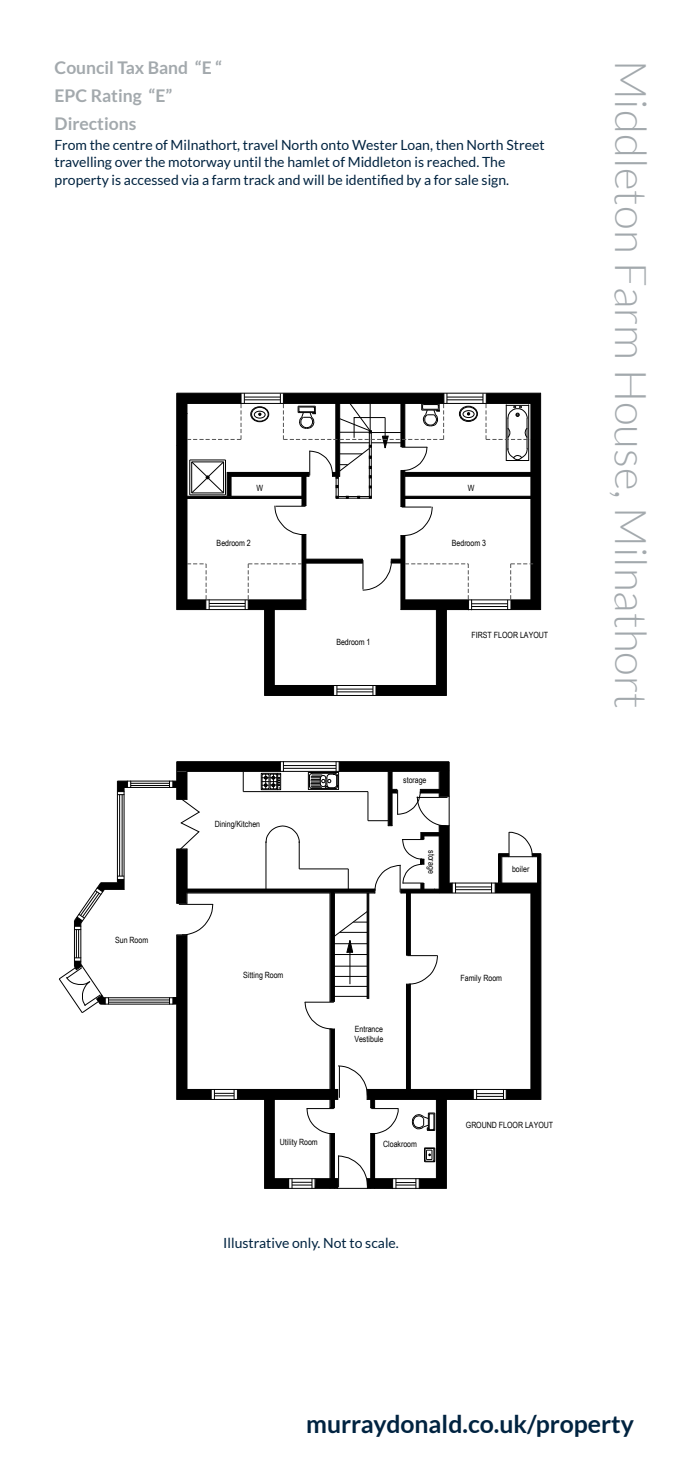
<style>
.page{position:relative;width:695px;height:1474px;background:#fff}
.page>*{position:absolute;margin:0;border:0;box-sizing:border-box;transform-origin:0 0}
.Property_Address{font:300 43.75px "Lato";color:#a3a9ad}
.t1{font:700 24.85px "Lato";color:#002340}
.Sub_Heading{font:700 17.5px "Lato";color:#a3a9ad}
.Body_Text{font:14px/17.5px "Lato";color:#002340}
.t2{font:8.58px/10px "Arial Narrow";letter-spacing:-.005em;color:#000}
</style>
<div class="page">
<hr style="left:264px;top:1188px;width:182px;height:1px;background:#000">
<hr style="left:117px;top:780px;width:60px;height:1px;background:#000">
<hr style="left:117px;top:781px;width:1px;height:101px;background:#000">
<hr style="left:100px;top:1003px;width:77px;height:1px;background:#000">
<hr style="left:124px;top:787px;width:53px;height:1px;background:#000">
<hr style="left:124px;top:787px;width:1px;height:102px;background:#000">
<hr style="left:103px;top:997px;width:74px;height:1px;background:#000">
<hr style="left:131px;top:783px;width:38px;height:1px;background:#000">
<hr style="left:131px;top:785px;width:38px;height:1px;background:#000">
<hr style="left:108px;top:999px;width:61px;height:1px;background:#000">
<hr style="left:108px;top:1001px;width:61px;height:1px;background:#000">
<hr style="left:122px;top:794px;width:1px;height:82px;background:#000">
<hr style="left:119px;top:794px;width:1px;height:82px;background:#000">
<svg style="left:117px;top:781px;width:14px;height:14px"></svg>
<svg style="left:59px;top:875px;width:65px;height:138px"></svg>
<hr style="left:264px;top:695px;width:182px;height:1px;background:#000">
<hr style="left:176px;top:393px;width:1px;height:53px;background:#000">
<hr style="left:176px;top:445px;width:1px;height:164px;background:#000">
<hr style="left:540px;top:393px;width:1px;height:216px;background:#000">
<svg style="left:177px;top:393px;width:363px;height:302px"></svg>
<svg style="left:169px;top:761px;width:372px;height:427px"></svg>
<div style="left:27px;top:664px;width:199px;height:54px;background:#fff"></div>
<p class="Sub_Heading" style="left:55px;top:57px;width:169px">Council Tax Band “E “</p>
<p class="Sub_Heading" style="left:55px;top:85px;width:119px">EPC Rating “E”</p>
<p class="Sub_Heading" style="left:55px;top:113px;width:83px">Directions</p>
<p class="Body_Text" style="left:55px;top:136px;width:491px">From the centre of Milnathort, travel North onto Wester Loan, then North Street travelling over the motorway until the hamlet of Middleton is reached. The property is accessed via a farm track and will be identified by a for sale sign.</p>
<p class="t2" style="left:256px;top:482px;width:8px">W</p>
<p class="t2" style="left:467px;top:482px;width:8px">W</p>
<p class="t2" style="left:216px;top:538px;width:36px">Bedroom 2</p>
<p class="t2" style="left:452px;top:538px;width:36px">Bedroom 3</p>
<p class="t2" style="left:115px;top:934px;width:35px">Sun Room</p>
<p class="t2" style="left:215px;top:818px;width:47px">Dining/Kitchen</p>
<p class="t2" style="left:336px;top:637px;width:36px">Bedroom 1</p>
<p class="t2" style="left:471px;top:630px;width:78px">FIRST FLOOR LAYOUT</p>
<p class="t2" style="left:403px;top:775px;width:25px">storage</p>
<p class="t2" style="left:436px;top:850px;width:25px;rotate:90deg">storage</p>
<p class="t2" style="left:512px;top:864px;width:19px">boiler</p>
<p class="t2" style="left:243px;top:970px;width:42px">Sitting Room</p>
<p class="t2" style="left:460px;top:972px;width:43px">Family Room</p>
<p class="t2" style="left:354px;top:1024px;width:31px">Entrance<br>Vestibule</p>
<p class="t2" style="left:280px;top:1137px;width:39px">Utility Room</p>
<p class="t2" style="left:383px;top:1138px;width:35px">Cloakroom</p>
<p class="Body_Text" style="left:223px;top:1233px;width:177px">Illustrative only. Not to scale.</p>
<p class="t2" style="left:465px;top:1119px;width:89px">GROUND FLOOR LAYOUT</p>
<p class="Property_Address" style="left:654px;top:60px;width:650px;rotate:90deg">Middleton Farm House, Milnathort</p>
<p class="t1" style="left:306px;top:1409px;width:329px">murraydonald.co.uk/property</p>
</div>
